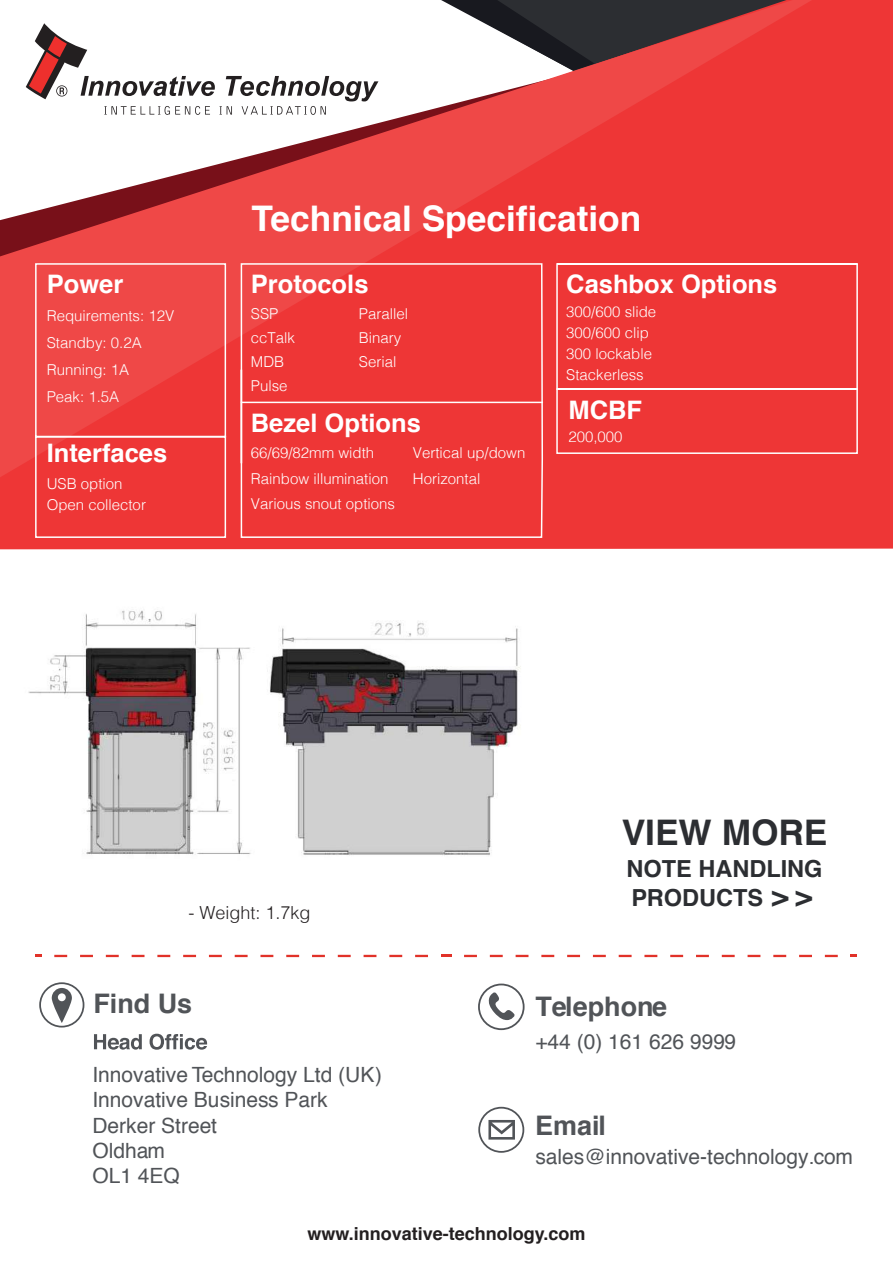
<style>
.page{position:relative;width:893px;height:1263px;background:#fff}
.page>*{position:absolute;margin:0;border:0;box-sizing:border-box;transform-origin:0 0}
.t1{font:700 35.25px "Helvetica";color:#fff}
.t2{font:700 35.25px "Helvetica";color:#2c2e32}
.t3{font:700 27px "Helvetica";color:#515458}
.t4{font:700 25.5px "Helvetica";color:#fff}
.t5{font:700 23.55px/29.4px "Helvetica";color:#2c2e32}
.t6{font:21px/25.2px "Helvetica";color:#515458}
.t7{font:700 18px "Helvetica";color:#231f20}
.t8{font:300 18px "Helvetica";color:#231f20}
.t9{font:300 15px/21px "Helvetica";color:#fff}
.s1{font-size:28.5px}
</style>
<div class="page">
<svg style="left:94px;top:1034px;width:113px;height:16px"></svg>
<svg style="left:39px;top:982px;width:45px;height:45px"></svg>
<svg style="left:478px;top:1107px;width:46px;height:46px"></svg>
<svg style="left:478px;top:983px;width:47px;height:47px"></svg>
<div style="left:0;top:0;width:893px;height:549px;background:#ee3636"></div>
<svg style="left:0;top:0;width:812px;height:477px"></svg>
<img style="left:515px;top:954px;width:14px;height:3px">
<svg style="left:26px;top:23px;width:352px;height:92px"></svg>
<svg style="left:34px;top:262px;width:510px;height:277px;background:#ee3f3f"></svg>
<div style="left:555px;top:262px;width:304px;height:193px;background:#ee3636"></div>
<svg style="left:54px;top:955px;width:13px;height:2px"></svg>
<svg style="left:80px;top:955px;width:13px;height:2px"></svg>
<svg style="left:106px;top:955px;width:13px;height:2px"></svg>
<svg style="left:132px;top:955px;width:12px;height:2px"></svg>
<svg style="left:157px;top:955px;width:13px;height:2px"></svg>
<svg style="left:183px;top:955px;width:13px;height:2px"></svg>
<svg style="left:209px;top:955px;width:13px;height:2px"></svg>
<svg style="left:235px;top:955px;width:13px;height:2px"></svg>
<svg style="left:260px;top:955px;width:13px;height:2px"></svg>
<svg style="left:286px;top:955px;width:13px;height:2px"></svg>
<svg style="left:312px;top:955px;width:13px;height:2px"></svg>
<svg style="left:338px;top:955px;width:13px;height:2px"></svg>
<svg style="left:364px;top:955px;width:12px;height:2px"></svg>
<svg style="left:389px;top:955px;width:13px;height:2px"></svg>
<svg style="left:415px;top:955px;width:13px;height:2px"></svg>
<svg style="left:35px;top:955px;width:6px;height:2px"></svg>
<svg style="left:851px;top:955px;width:6px;height:2px"></svg>
<svg style="left:464px;top:955px;width:13px;height:2px"></svg>
<svg style="left:490px;top:955px;width:13px;height:2px"></svg>
<svg style="left:516px;top:955px;width:12px;height:2px"></svg>
<svg style="left:541px;top:955px;width:13px;height:2px"></svg>
<svg style="left:567px;top:955px;width:13px;height:2px"></svg>
<svg style="left:593px;top:955px;width:13px;height:2px"></svg>
<svg style="left:619px;top:955px;width:13px;height:2px"></svg>
<svg style="left:644px;top:955px;width:13px;height:2px"></svg>
<svg style="left:670px;top:955px;width:13px;height:2px"></svg>
<svg style="left:696px;top:955px;width:13px;height:2px"></svg>
<svg style="left:722px;top:955px;width:13px;height:2px"></svg>
<svg style="left:748px;top:955px;width:12px;height:2px"></svg>
<svg style="left:773px;top:955px;width:13px;height:2px"></svg>
<svg style="left:799px;top:955px;width:13px;height:2px"></svg>
<svg style="left:825px;top:955px;width:13px;height:2px"></svg>
<svg style="left:441px;top:955px;width:10px;height:2px"></svg>
<hr style="left:241px;top:402px;width:302px;height:1px;background:#fff">
<img style="left:28px;top:610px;width:223px;height:245px">
<img style="left:267px;top:621px;width:254px;height:235px">
<h1 class="t1" style="left:252px;top:190px;width:391px">Technical Specification</h1>
<h3 class="t4" style="left:47px;top:263px;width:78px">Power</h3>
<h3 class="t4" style="left:251px;top:263px;width:119px">Protocols</h3>
<p class="t9" style="left:47px;top:301px;width:129px;line-height:27px">Requirements: 12V<br>Standby: 0.2A<br>Running: 1A<br>Peak: 1.5A</p>
<p class="t9" style="left:251px;top:302px;width:29px">SSP</p>
<p class="t9" style="left:359px;top:302px;width:51px">Parallel</p>
<p class="t9" style="left:251px;top:326px;width:46px">ccTalk</p>
<p class="t9" style="left:359px;top:326px;width:44px">Binary</p>
<p class="t9" style="left:251px;top:350px;width:35px">MDB</p>
<p class="t9" style="left:359px;top:350px;width:39px">Serial</p>
<p class="t9" style="left:251px;top:374px;width:38px">Pulse</p>
<h3 class="t4" style="left:47px;top:433px;width:122px">Interfaces</h3>
<p class="t9" style="left:47px;top:472px;width:101px">USB option<br>Open collector</p>
<h3 class="t4" style="left:251px;top:402px;width:172px">Bezel Options</h3>
<p class="t9" style="left:251px;top:441px;width:125px">66/69/82mm width</p>
<p class="t9" style="left:413px;top:441px;width:114px">Vertical up/down</p>
<p class="t9" style="left:251px;top:467px;width:139px">Rainbow illumination</p>
<p class="t9" style="left:413px;top:467px;width:69px">Horizontal</p>
<p class="t9" style="left:251px;top:492px;width:146px">Various snout options</p>
<h3 class="t4" style="left:566px;top:263px;width:213px">Cashbox Options</h3>
<p class="t9" style="left:566px;top:300px;width:92px">300/600 slide<br>300/600 clip<br>300 lockable<br>Stackerless</p>
<h3 class="t4" style="left:568px;top:389px;width:75px">MCBF</h3>
<p class="t9" style="left:568px;top:425px;width:56px">200,000</p>
<p class="t8" style="left:189px;top:897px;width:124px">- Weight: 1.7kg</p>
<h2 class="t3" style="left:93px;top:981px;width:100px">Find Us</h2>
<h3 class="t6" style="left:92px;top:1063px;width:291px">Innovative Technology Ltd (UK)<br>Innovative Business Park<br>Derker Street<br>Oldham<br>OL1 4EQ</h3>
<h1 class="t2" style="left:622px;top:804px;width:207px">VIEW MORE</h1>
<h3 class="t5" style="left:627px;top:854px;width:197px">NOTE HANDLING<br>PRODUCTS <span class="s1">&gt; &gt;</span></h3>
<h2 class="t3" style="left:535px;top:984px;width:133px">Telephone</h2>
<h3 class="t6" style="left:535px;top:1030px;width:202px">+44 (0) 161 626 9999</h3>
<h2 class="t3" style="left:535px;top:1103px;width:72px">Email</h2>
<h3 class="t6" style="left:535px;top:1145px;width:319px">sales@innovative-technology.com</h3>
<p class="t7" style="left:307px;top:1219px;width:280px">www.innovative-technology.com</p>
</div>
